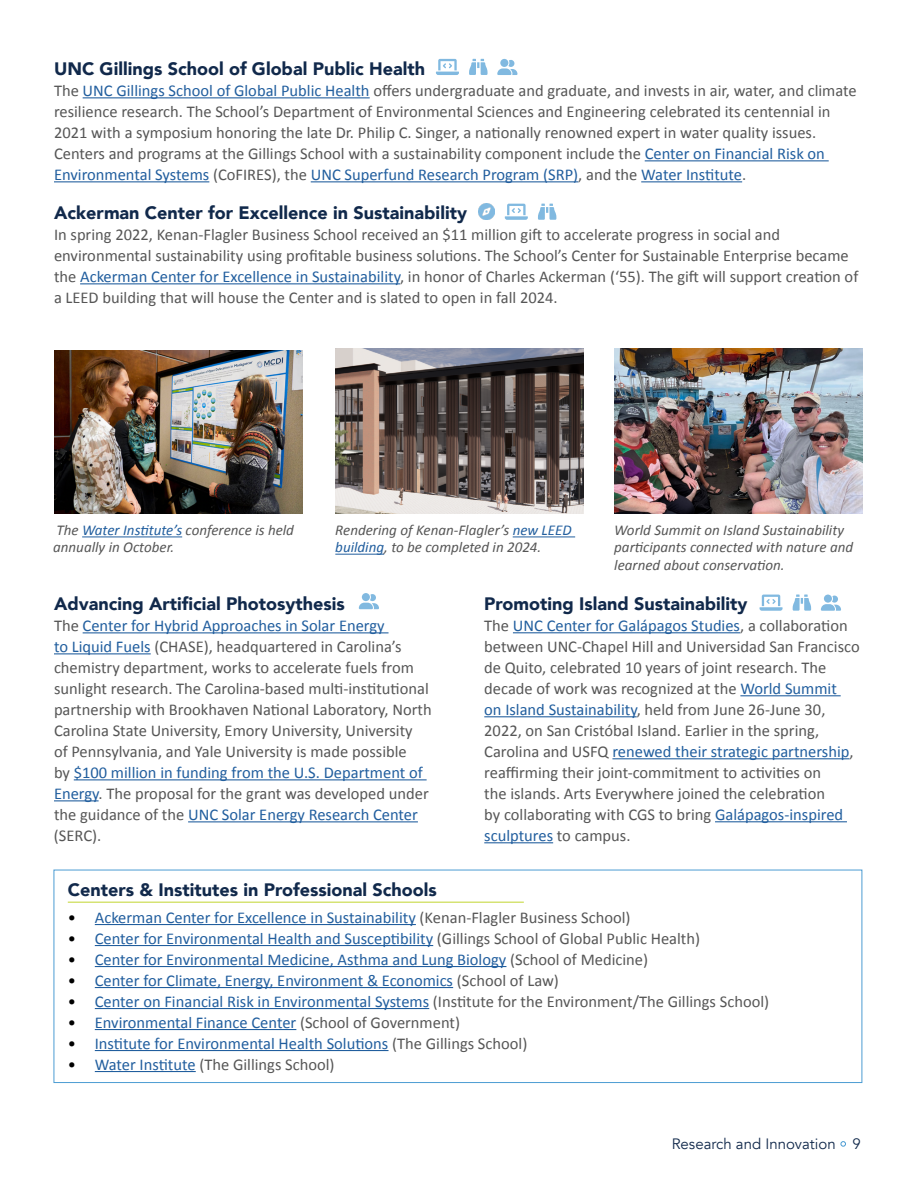
<style>
.page{position:relative;width:918px;height:1188px;background:#fff}
.page>*{position:absolute;margin:0;border:0;box-sizing:border-box;transform-origin:0 0}
.t1{font:900 18px "Avenir";color:#11294b}
.t2{font:16.5px/21px "Calibri";color:#565656}
.t3{font:16.5px "Calibri";color:#215e9e}
.t4{font:italic 15px/17.2px "Calibri";color:#565656}
.t5{font:15px "Avenir";color:#11294b}
.s1{color:#215e9e}
.s2{color:#000}
.s3{color:#565656}
</style>
<div class="page">
<hr style="left:83px;top:632px;width:306px;height:1px;background:#215e9e">
<hr style="left:54px;top:653px;width:97px;height:1px;background:#215e9e">
<hr style="left:74px;top:779px;width:353px;height:1px;background:#215e9e">
<hr style="left:54px;top:800px;width:45px;height:1px;background:#215e9e">
<hr style="left:188px;top:821px;width:230px;height:1px;background:#215e9e">
<hr style="left:83px;top:97px;width:287px;height:1px;background:#215e9e">
<hr style="left:645px;top:160px;width:184px;height:1px;background:#215e9e">
<hr style="left:54px;top:181px;width:155px;height:1px;background:#215e9e">
<hr style="left:311px;top:181px;width:267px;height:1px;background:#215e9e">
<hr style="left:641px;top:181px;width:101px;height:1px;background:#215e9e">
<hr style="left:80px;top:283px;width:320px;height:1px;background:#215e9e">
<img style="left:614px;top:348px;width:249px;height:166px">
<img style="left:335px;top:348px;width:249px;height:166px">
<img style="left:55px;top:351px;width:248px;height:163px">
<hr style="left:513px;top:536px;width:62px;height:1px;background:#215e9e">
<hr style="left:335px;top:554px;width:49px;height:1px;background:#215e9e">
<hr style="left:82px;top:536px;width:100px;height:1px;background:#215e9e">
<div style="left:54px;top:870px;width:808px;height:213px;border:1px solid #4c9cd3"></div>
<hr style="left:95px;top:924px;width:321px;height:1px;background:#215e9e">
<hr style="left:95px;top:945px;width:338px;height:1px;background:#215e9e">
<hr style="left:95px;top:966px;width:411px;height:1px;background:#215e9e">
<hr style="left:95px;top:987px;width:358px;height:1px;background:#215e9e">
<hr style="left:95px;top:1008px;width:334px;height:1px;background:#215e9e">
<hr style="left:95px;top:1029px;width:201px;height:1px;background:#215e9e">
<hr style="left:95px;top:1050px;width:294px;height:1px;background:#215e9e">
<hr style="left:95px;top:1071px;width:101px;height:1px;background:#215e9e">
<hr style="left:68px;top:902px;width:456px;height:1px;background:#c1d52f">
<hr style="left:513px;top:632px;width:227px;height:1px;background:#215e9e">
<hr style="left:740px;top:695px;width:101px;height:1px;background:#215e9e">
<hr style="left:484px;top:716px;width:153px;height:1px;background:#215e9e">
<hr style="left:612px;top:758px;width:237px;height:1px;background:#215e9e">
<hr style="left:715px;top:821px;width:132px;height:1px;background:#215e9e">
<hr style="left:484px;top:842px;width:69px;height:1px;background:#215e9e">
<svg style="left:841px;top:1142px;width:5px;height:4px"></svg>
<svg style="left:436px;top:59px;width:23px;height:16px"></svg>
<svg style="left:469px;top:59px;width:19px;height:16px"></svg>
<svg style="left:497px;top:59px;width:20px;height:16px"></svg>
<svg style="left:359px;top:593px;width:20px;height:16px"></svg>
<svg style="left:759px;top:595px;width:24px;height:16px"></svg>
<svg style="left:793px;top:595px;width:18px;height:16px"></svg>
<svg style="left:821px;top:595px;width:20px;height:16px"></svg>
<img style="left:478px;top:204px;width:16px;height:16px">
<svg style="left:505px;top:204px;width:23px;height:16px"></svg>
<svg style="left:538px;top:204px;width:18px;height:16px"></svg>
<p class="t1" style="left:54px;top:53px;width:373px">UNC Gillings School of Global Public Health</p>
<p class="t2" style="left:54px;top:80px;width:804px">The <span class="s1">UNC Gillings School of Global Public Health</span> offers undergraduate and graduate, and invests in air, water, and climate resilience research. The School’s Department of Environmental Sciences and Engineering celebrated its centennial in 2021 with a symposium honoring the late Dr. Philip C. Singer, a nationally renowned expert in water quality issues.<br>Centers and programs at the Gillings School with a sustainability component include the <span class="s1">Center on Financial Risk on Environmental Systems</span> (CoFIRES), the <span class="s1">UNC Superfund Research Program (SRP)</span>, and the <span class="s1">Water Institute</span>.</p>
<p class="t1" style="left:54px;top:197px;width:415px">Ackerman Center for Excellence in Sustainability</p>
<p class="t2" style="left:54px;top:224px;width:806px">In spring 2022, Kenan-Flagler Business School received an $11 million gift to accelerate progress in social and environmental sustainability using profitable business solutions. The School’s Center for Sustainable Enterprise became the <span class="s1">Ackerman Center for Excellence in Sustainability</span>, in honor of Charles Ackerman (‘55). The gift will support creation of a LEED building that will house the Center and is slated to open in fall 2024.</p>
<p class="t4" style="left:53px;top:521px;width:242px">The <span class="s1">Water Institute’s</span> conference is held annually in October.</p>
<p class="t4" style="left:335px;top:521px;width:238px">Rendering of Kenan-Flagler’s <span class="s1">new LEED building</span>, to be completed in 2024.</p>
<p class="t4" style="left:614px;top:521px;width:240px">World Summit on Island Sustainability participants connected with nature and learned about conservation.</p>
<p class="t1" style="left:54px;top:588px;width:292px">Advancing Artificial Photosythesis</p>
<p class="t2" style="left:54px;top:615px;width:379px">The <span class="s1">Center for Hybrid Approaches in Solar Energy<br>to Liquid Fuels</span> (CHASE), headquartered in Carolina’s chemistry department, works to accelerate fuels from sunlight research. The Carolina-based multi-institutional partnership with Brookhaven National Laboratory, North Carolina State University, Emory University, University<br>of Pennsylvania, and Yale University is made possible<br>by <span class="s1">$100 million in funding from the U.S. Department of Energy</span>. The proposal for the grant was developed under the guidance of the <span class="s1">UNC Solar Energy Research Center </span>(SERC).</p>
<p class="t1" style="left:484px;top:588px;width:265px">Promoting Island Sustainability</p>
<p class="t2" style="left:484px;top:615px;width:377px">The <span class="s1">UNC Center for Galápagos Studies</span>, a collaboration between UNC-Chapel Hill and Universidad San Francisco de Quito, celebrated 10 years of joint research. The decade of work was recognized at the <span class="s1">World Summit<br>on Island Sustainability</span>, held from June 26-June 30, 2022, on San Cristóbal Island. Earlier in the spring, Carolina and USFQ <span class="s1">renewed their strategic partnership</span>, reaffirming their joint-commitment to activities on<br>the islands. Arts Everywhere joined the celebration<br>by collaborating with CGS to bring <span class="s1">Galápagos-inspired sculptures</span> to campus.</p>
<p class="t1" style="left:68px;top:874px;width:370px">Centers &amp; Institutes in Professional Schools</p>
<p class="t3" style="left:68px;top:906px;width:564px"><span class="s2">•</span> Ackerman Center for Excellence in Sustainability <span class="s3">(Kenan-Flagler Business School)</span></p>
<p class="t3" style="left:68px;top:927px;width:634px"><span class="s2">•</span> Center for Environmental Health and Susceptibility <span class="s3">(Gillings School of Global Public Health)</span></p>
<p class="t3" style="left:68px;top:948px;width:582px"><span class="s2">•</span> Center for Environmental Medicine, Asthma and Lung Biology <span class="s3">(School of Medicine)</span></p>
<p class="t3" style="left:68px;top:969px;width:493px"><span class="s2">•</span> Center for Climate, Energy, Environment &amp; Economics <span class="s3">(School of Law)</span></p>
<p class="t2" style="left:68px;top:990px;width:703px"><span class="s2">•</span> <span class="s1">Center on Financial Risk in Environmental Systems</span> (Institute for the Environment/The Gillings School)</p>
<p class="t3" style="left:68px;top:1011px;width:394px"><span class="s2">•</span> Environmental Finance Center <span class="s3">(School of Government)</span></p>
<p class="t3" style="left:68px;top:1032px;width:461px"><span class="s2">•</span> Institute for Environmental Health Solutions <span class="s3">(The Gillings School)</span></p>
<p class="t2" style="left:68px;top:1053px;width:268px"><span class="s2">•</span> <span class="s1">Water Institute</span> (The Gillings School)</p>
<p class="t5" style="left:672px;top:1135px;width:191px">Research and Innovation 9</p>
</div>
